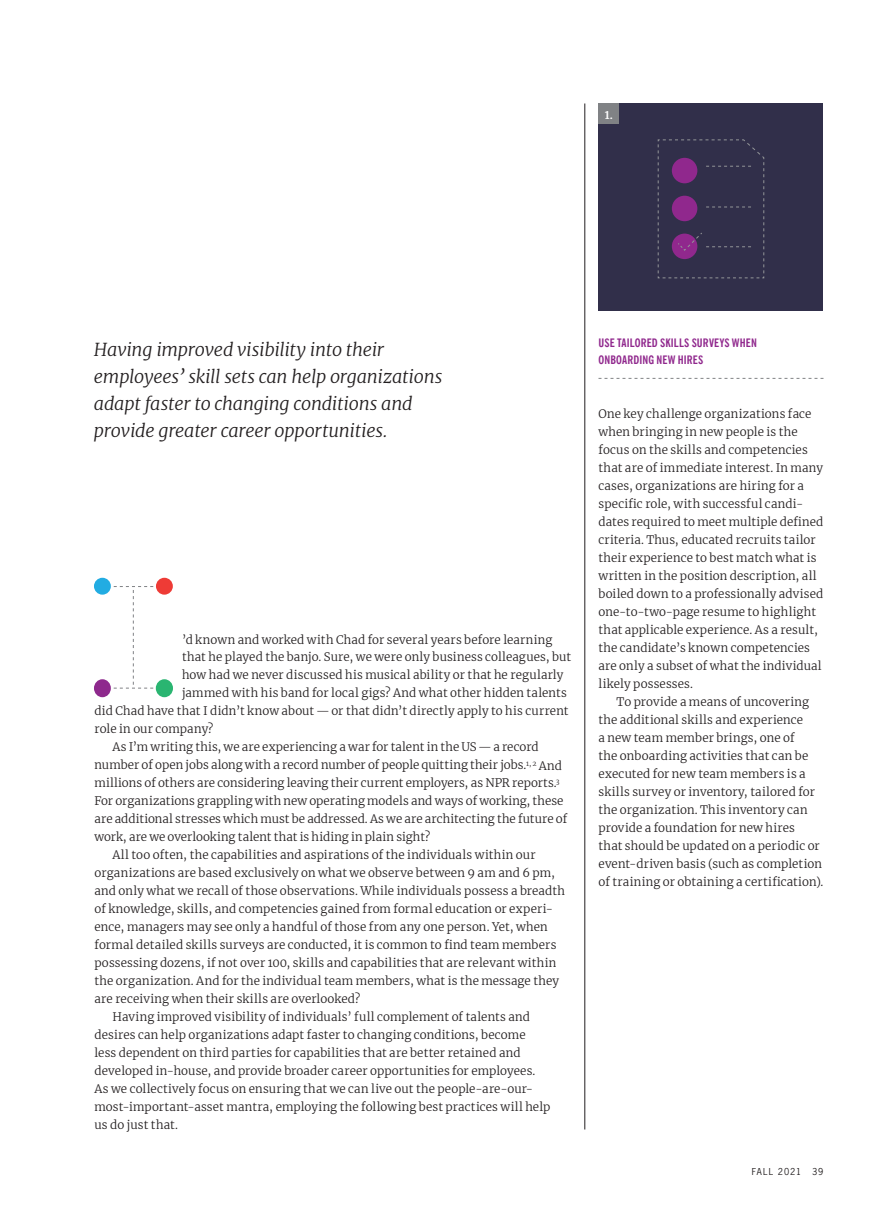
<style>
.page{position:relative;width:891px;height:1215px;background:#fff}
.page>*{position:absolute;margin:0;border:0;box-sizing:border-box;transform-origin:0 0}
.t1{font:italic 300 18px/27px "Merriweather";letter-spacing:-.015em;color:#231f20}
.t2{font:300 11.7px/18px "Merriweather";letter-spacing:.01em;color:#231f20}
.t3{font:700 condensed 11.7px/18px "News Gothic BT";letter-spacing:.01em;color:#90288d}
.t4{font:700 10.5px "Merriweather";color:#fff}
.t5{font:9px "News Gothic Std";letter-spacing:.115em;color:#231f20}
</style>
<div class="page">
<svg style="left:598px;top:378px;width:226px;height:1px"></svg>
<div style="left:94px;top:578px;width:17px;height:17px;background:#22ace2;border-radius:50%"></div>
<div style="left:94px;top:679px;width:17px;height:18px;background:#8e298d;border-radius:50%"></div>
<div style="left:156px;top:578px;width:17px;height:17px;background:#ee3b36;border-radius:50%"></div>
<div style="left:156px;top:679px;width:17px;height:18px;background:#2ab571;border-radius:50%"></div>
<svg style="left:114px;top:586px;width:39px;height:103px"></svg>
<hr style="left:585px;top:104px;width:1px;height:1026px;background:#231f20">
<div style="left:598px;top:104px;width:226px;height:207px;background:#312f4a"></div>
<div style="left:598px;top:104px;width:21px;height:20px;background:#808285"></div>
<svg style="left:657px;top:139px;width:108px;height:140px"></svg>
<p class="t4" style="left:605px;top:108px;width:9px">1.</p>
<h1 class="t1" style="left:94px;top:335px;width:350px">Having improved visibility into their employees’ skill sets can help organizations adapt faster to changing conditions and provide greater career opportunities.</h1>
<p class="t2" style="left:182px;top:630px;width:372px">’d known and worked with Chad for several years before learning</p>
<p class="t2" style="left:182px;top:648px;width:391px">that he played the banjo. Sure, we were only business colleagues, but</p>
<p class="t2" style="left:182px;top:666px;width:383px">how had we never discussed his musical ability or that he regularly</p>
<p class="t2" style="left:182px;top:684px;width:386px">jammed with his band for local gigs? And what other hidden talents</p>
<p class="t2" style="left:95px;top:702px;width:476px">did Chad have that I didn’t know about — or that didn’t directly apply to his current</p>
<p class="t2" style="left:95px;top:720px;width:120px">role in our company?</p>
<p class="t2" style="left:113px;top:738px;width:428px">As I’m writing this, we are experiencing a war for talent in the US — a record</p>
<p class="t2" style="left:95px;top:756px;width:469px">number of open jobs along with a record number of people quitting their jobs.<sup>1,</sup> <sup>2</sup> And</p>
<p class="t2" style="left:94px;top:774px;width:466px">millions of others are considering leaving their current employers, as NPR reports.<sup>3</sup></p>
<p class="t2" style="left:95px;top:792px;width:470px">For organizations grappling with new operating models and ways of working, these</p>
<p class="t2" style="left:95px;top:810px;width:474px">are additional stresses which must be addressed. As we are architecting the future of</p>
<p class="t2" style="left:95px;top:828px;width:337px">work, are we overlooking talent that is hiding in plain sight?</p>
<p class="t2" style="left:112px;top:846px;width:425px">All too often, the capabilities and aspirations of the individuals within our</p>
<p class="t2" style="left:95px;top:864px;width:462px">organizations are based exclusively on what we observe between 9 am and 6 pm,</p>
<p class="t2" style="left:95px;top:882px;width:472px">and only what we recall of those observations. While individuals possess a breadth</p>
<p class="t2" style="left:95px;top:900px;width:460px">of knowledge, skills, and competencies gained from formal education or experi-</p>
<p class="t2" style="left:95px;top:918px;width:455px">ence, managers may see only a handful of those from any one person. Yet, when</p>
<p class="t2" style="left:95px;top:936px;width:463px">formal detailed skills surveys are conducted, it is common to find team members</p>
<p class="t2" style="left:95px;top:954px;width:463px">possessing dozens, if not over 100, skills and capabilities that are relevant within</p>
<p class="t2" style="left:95px;top:972px;width:466px">the organization. And for the individual team members, what is the message they</p>
<p class="t2" style="left:95px;top:990px;width:268px">are receiving when their skills are overlooked?</p>
<p class="t2" style="left:112px;top:1008px;width:419px">Having improved visibility of individuals’ full complement of talents and</p>
<p class="t2" style="left:95px;top:1026px;width:433px">desires can help organizations adapt faster to changing conditions, become</p>
<p class="t2" style="left:95px;top:1044px;width:428px">less dependent on third parties for capabilities that are better retained and</p>
<p class="t2" style="left:95px;top:1062px;width:442px">developed in-house, and provide broader career opportunities for employees.</p>
<p class="t2" style="left:95px;top:1080px;width:440px">As we collectively focus on ensuring that we can live out the people-are-our-</p>
<p class="t2" style="left:95px;top:1098px;width:457px">most-important-asset mantra, employing the following best practices will help</p>
<p class="t2" style="left:95px;top:1116px;width:85px">us do just that.</p>
<p class="t3" style="left:598px;top:333px;width:160px">USE TAILORED SKILLS SURVEYS WHEN<br>ONBOARDING NEW HIRES</p>
<p class="t2" style="left:598px;top:405px;width:227px">One key challenge organizations face when bringing in new people is the focus on the skills and competencies that are of immediate interest. In many cases, organizations are hiring for a specific role, with successful candi&shy;dates required to meet multiple defined criteria. Thus, educated recruits tailor their experience to best match what is written in the position description, all boiled down to a professionally advised one-to-two-page resume to highlight that applicable experience. As a result, the candidate’s known competencies are only a subset of what the individual likely possesses.</p>
<p class="t2" style="left:598px;top:693px;width:226px;text-indent:18px">To provide a means of uncovering the additional skills and experience<br>a new team member brings, one of<br>the onboarding activities that can be executed for new team members is a skills survey or inventory, tailored for the organization. This inventory can provide a foundation for new hires<br>that should be updated on a periodic or event-driven basis (such as completion of training or obtaining a certification).</p>
<p class="t5" style="left:752px;top:1165px;width:73px">FALL 2021 39</p>
</div>
